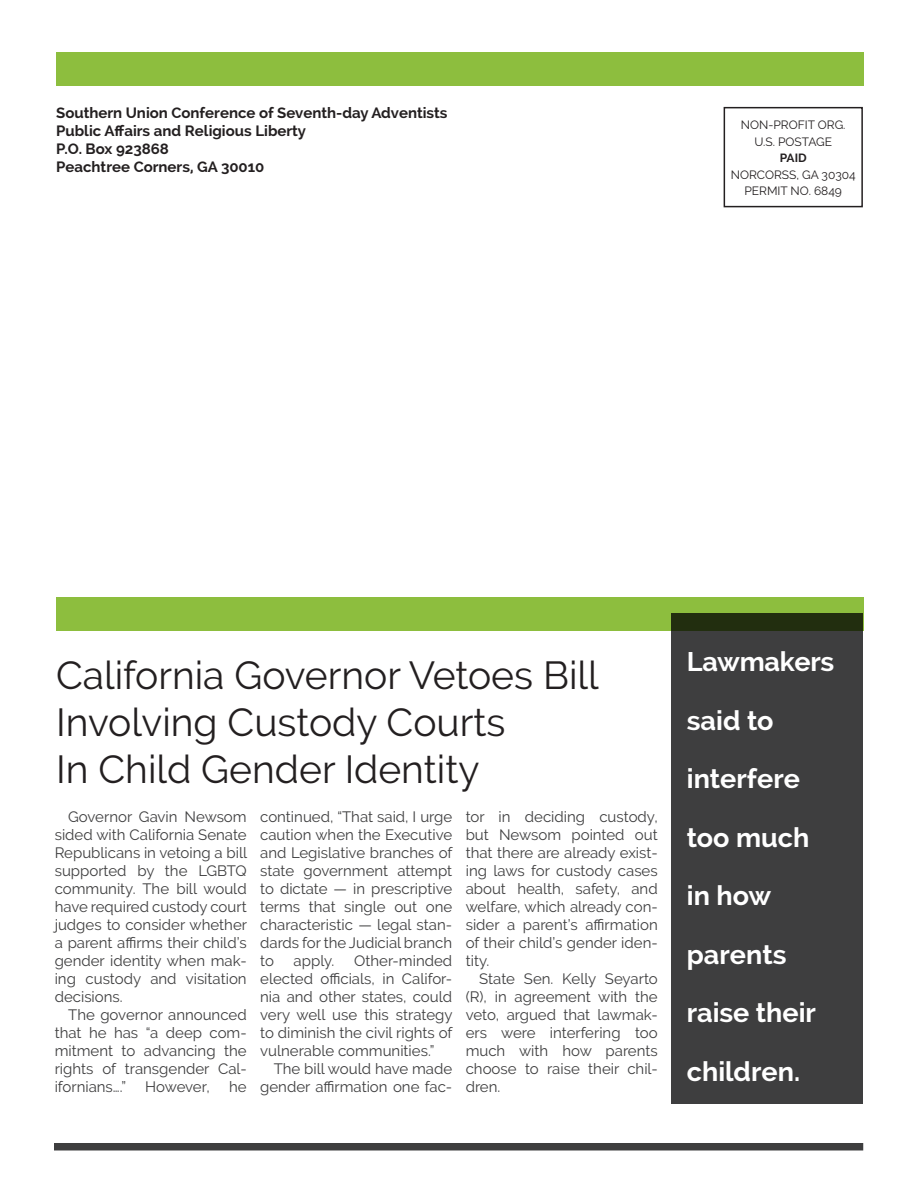
<style>
.page{position:relative;width:918px;height:1188px;background:#fff}
.page>*{position:absolute;margin:0;border:0;box-sizing:border-box;transform-origin:0 0}
.t1{font:39px/46.8px "Raleway";color:#231f20}
.t2{font:700 27px/58.5px "Raleway";color:#fff}
.t3{font:15px/18px "Raleway";color:#3e3e3f;text-align:justify}
.t4{font:700 15px/18px "Raleway";color:#231f20}
.t5{font:12px/16.5px "Raleway";color:#231f20;text-align:center}
.t6{font:700 12px "Raleway";color:#231f20}
</style>
<div class="page">
<div style="left:54px;top:1143px;width:809px;height:7px;background:#3e3e3f"></div>
<div style="left:56px;top:598px;width:807px;height:33px;background:#8dbe3e"></div>
<div style="left:672px;top:613px;width:191px;height:491px;background:#3e3e3f"></div>
<div style="left:724px;top:107px;width:139px;height:100px;border:2px solid #231f20"></div>
<div style="left:56px;top:52px;width:807px;height:34px;background:#8dbe3e"></div>
<p class="t4" style="left:56px;top:104px;width:393px">Southern Union Conference of Seventh-day Adventists Public A昀昀airs and Religious Liberty<br>P.O. Box 923868<br>Peachtree Corners, GA 30010</p>
<p class="t5" style="left:741px;top:118px;width:106px">NON-PROFIT ORG.<br>U.S. POSTAGE</p>
<p class="t6" style="left:780px;top:153px;width:28px">PAID</p>
<p class="t5" style="left:731px;top:167px;width:126px">NORCORSS, GA 30304<br>PERMIT NO. 6849</p>
<h1 class="t1" style="left:56px;top:654px;width:544px">California Governor Vetoes Bill<br>Involving Custody Courts<br>In Child Gender Identity</h1>
<p class="t3" style="left:55px;top:809px;width:194px;text-indent:14px">Governor Gavin Newsom sided with California Senate Republicans in vetoing a bill supported by the LGBTQ community. The bill would have required custody court judges to consider whether a parent a昀케rms their child’s gender identity when mak&shy;ing custody and visitation decisions.</p>
<p class="t3" style="left:55px;top:1007px;width:194px;text-indent:14px">The governor announced that he has “a deep com&shy;mitment to advancing the rights of transgender Cal&shy;ifornians….”</p>
<p class="t3" style="left:260px;top:809px;width:194px">continued, “That said, I urge caution when the Executive and Legislative branches of state government attempt to dictate — in prescriptive terms that single out one characteristic — legal stan&shy;dards for the Judicial branch to</p>
<p class="t3" style="left:466px;top:809px;width:194px">tor in deciding custody, but Newsom pointed out that there are already exist&shy;ing laws for custody cases about health, safety, and welfare, which already con&shy;sider a parent’s a昀케rmation of their child’s gender iden&shy;tity.</p>
<p class="t3" style="left:466px;top:971px;width:194px;text-indent:14px">State Sen. Kelly Seyarto (R), in agreement with the veto, argued that lawmak&shy;ers were interfering too much with how parents choose to raise their chil&shy;dren.</p>
<p class="t3" style="left:260px;top:953px;width:194px;text-indent:94px">Other-minded elected o昀케cials, in Califor&shy;nia and other states, could very well use this strategy to diminish the civil rights of vulnerable communities.”</p>
<p class="t3" style="left:260px;top:1061px;width:194px;text-align:right">The bill would have made gender a昀케rmation one fac-</p>
<p class="t3" style="left:294px;top:953px;width:42px">apply.</p>
<p class="t3" style="left:145px;top:1079px;width:66px">However,</p>
<p class="t3" style="left:229px;top:1079px;width:19px">he</p>
<h2 class="t2" style="left:687px;top:635px;width:149px">Lawmakers said to interfere too much in how parents raise their children.</h2>
</div>
